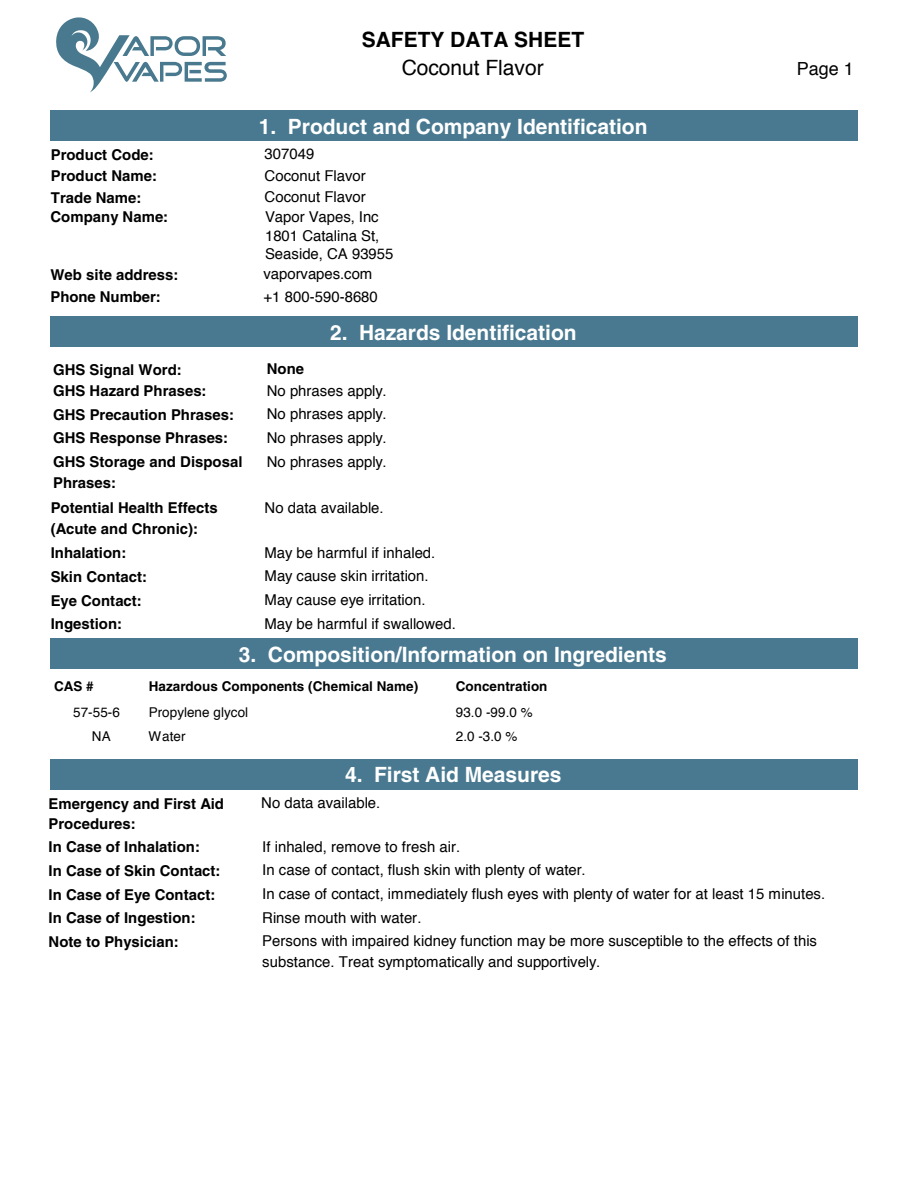
<style>
.page{position:relative;width:918px;height:1188px;background:#fff}
.page>*{position:absolute;margin:0;border:0;box-sizing:border-box;transform-origin:0 0}
.t1{font:700 21px "Helvetica";letter-spacing:-.005em;color:#fff}
.t2{font:700 21px "Helvetica";color:#000}
.t3{font:21px "Helvetica";color:#000}
.t4{font:18px "Helvetica";color:#000}
.t5{font:15px/18.5px "Helvetica";color:#000}
.t6{font:700 15px "Helvetica";color:#000}
.t7{font:700 13.5px "Helvetica";letter-spacing:.005em;color:#000}
.t8{font:13.5px "Helvetica";letter-spacing:.005em;color:#000}
</style>
<div class="page">
<div style="left:50px;top:111px;width:808px;height:30px;background:#497990"></div>
<div style="left:50px;top:317px;width:808px;height:30px;background:#497990"></div>
<div style="left:50px;top:639px;width:808px;height:30px;background:#497990"></div>
<div style="left:50px;top:759px;width:808px;height:30px;background:#497990"></div>
<svg style="left:56px;top:17px;width:171px;height:75px"></svg>
<h1 class="t2" style="left:362px;top:27px;width:224px">SAFETY DATA SHEET</h1>
<h1 class="t3" style="left:402px;top:52px;width:143px">Coconut Flavor</h1>
<h1 class="t1" style="left:259px;top:114px;width:390px">1. Product and Company Identification</h1>
<p class="t6" style="left:51px;top:146px;width:105px">Product Code:</p>
<p class="t5" style="left:265px;top:145px;width:51px">307049</p>
<p class="t6" style="left:51px;top:167px;width:108px">Product Name:</p>
<p class="t5" style="left:265px;top:167px;width:103px">Coconut Flavor</p>
<p class="t6" style="left:51px;top:188px;width:92px">Trade Name:</p>
<p class="t5" style="left:265px;top:188px;width:103px">Coconut Flavor</p>
<p class="t6" style="left:50px;top:208px;width:119px">Company Name:</p>
<p class="t5" style="left:265px;top:208px;width:130px">Vapor Vapes, Inc<br>1801 Catalina St,<br>Seaside, CA 93955</p>
<p class="t6" style="left:50px;top:287px;width:112px">Phone Number:</p>
<p class="t5" style="left:264px;top:288px;width:116px">+1 800-590-8680</p>
<p class="t6" style="left:50px;top:265px;width:129px">Web site address:</p>
<p class="t5" style="left:264px;top:265px;width:110px">vaporvapes.com</p>
<p class="t6" style="left:53px;top:360px;width:130px">GHS Signal Word:</p>
<p class="t6" style="left:267px;top:359px;width:39px">None</p>
<h1 class="t1" style="left:330px;top:320px;width:248px">2. Hazards Identification</h1>
<p class="t6" style="left:53px;top:382px;width:155px">GHS Hazard Phrases:</p>
<p class="t5" style="left:267px;top:382px;width:121px">No phrases apply.</p>
<p class="t6" style="left:53px;top:405px;width:182px">GHS Precaution Phrases:</p>
<p class="t5" style="left:267px;top:405px;width:121px">No phrases apply.</p>
<p class="t6" style="left:53px;top:429px;width:177px">GHS Response Phrases:</p>
<p class="t5" style="left:267px;top:429px;width:121px">No phrases apply.</p>
<p class="t6" style="left:53px;top:453px;width:191px">GHS Storage and Disposal</p>
<p class="t5" style="left:267px;top:453px;width:121px">No phrases apply.</p>
<p class="t6" style="left:53px;top:473px;width:64px">Phrases:</p>
<p class="t6" style="left:51px;top:499px;width:169px">Potential Health Effects</p>
<p class="t5" style="left:265px;top:499px;width:121px">No data available.</p>
<p class="t6" style="left:51px;top:519px;width:149px">(Acute and Chronic):</p>
<p class="t6" style="left:51px;top:544px;width:77px">Inhalation:</p>
<p class="t5" style="left:265px;top:544px;width:172px">May be harmful if inhaled.</p>
<p class="t6" style="left:51px;top:568px;width:98px">Skin Contact:</p>
<p class="t5" style="left:265px;top:567px;width:166px">May cause skin irritation.</p>
<p class="t6" style="left:51px;top:615px;width:73px">Ingestion:</p>
<p class="t5" style="left:265px;top:615px;width:193px">May be harmful if swallowed.</p>
<p class="t6" style="left:51px;top:591px;width:93px">Eye Contact:</p>
<p class="t5" style="left:265px;top:591px;width:162px">May cause eye irritation.</p>
<h1 class="t1" style="left:239px;top:642px;width:429px">3. Composition/Information on Ingredients</h1>
<p class="t7" style="left:456px;top:678px;width:93px">Concentration</p>
<p class="t7" style="left:54px;top:678px;width:41px">CAS #</p>
<p class="t7" style="left:149px;top:678px;width:271px">Hazardous Components (Chemical Name)</p>
<p class="t8" style="left:73px;top:701px;width:48px">57-55-6</p>
<p class="t8" style="left:149px;top:701px;width:101px">Propylene glycol</p>
<p class="t8" style="left:456px;top:701px;width:78px">93.0 -99.0 %</p>
<p class="t8" style="left:92px;top:726px;width:20px">NA</p>
<p class="t8" style="left:149px;top:726px;width:38px">Water</p>
<p class="t8" style="left:456px;top:726px;width:63px">2.0 -3.0 %</p>
<h1 class="t1" style="left:345px;top:762px;width:218px">4. First Aid Measures</h1>
<p class="t6" style="left:49px;top:794px;width:177px">Emergency and First Aid</p>
<p class="t5" style="left:261px;top:794px;width:121px">No data available.</p>
<p class="t6" style="left:49px;top:814px;width:89px">Procedures:</p>
<p class="t6" style="left:49px;top:838px;width:153px">In Case of Inhalation:</p>
<p class="t5" style="left:262px;top:838px;width:200px">If inhaled, remove to fresh air.</p>
<p class="t4" style="left:797px;top:54px;width:59px">Page 1</p>
<p class="t6" style="left:49px;top:862px;width:174px">In Case of Skin Contact:</p>
<p class="t5" style="left:262px;top:861px;width:325px">In case of contact, flush skin with plenty of water.</p>
<p class="t6" style="left:49px;top:909px;width:149px">In Case of Ingestion:</p>
<p class="t5" style="left:262px;top:909px;width:161px">Rinse mouth with water.</p>
<p class="t6" style="left:49px;top:885px;width:168px">In Case of Eye Contact:</p>
<p class="t5" style="left:262px;top:885px;width:565px">In case of contact, immediately flush eyes with plenty of water for at least 15 minutes.</p>
<p class="t6" style="left:49px;top:932px;width:132px">Note to Physician:</p>
<p class="t5" style="left:262px;top:931px;width:556px;line-height:20.4px">Persons with impaired kidney function may be more susceptible to the effects of this substance. Treat symptomatically and supportively.</p>
</div>
